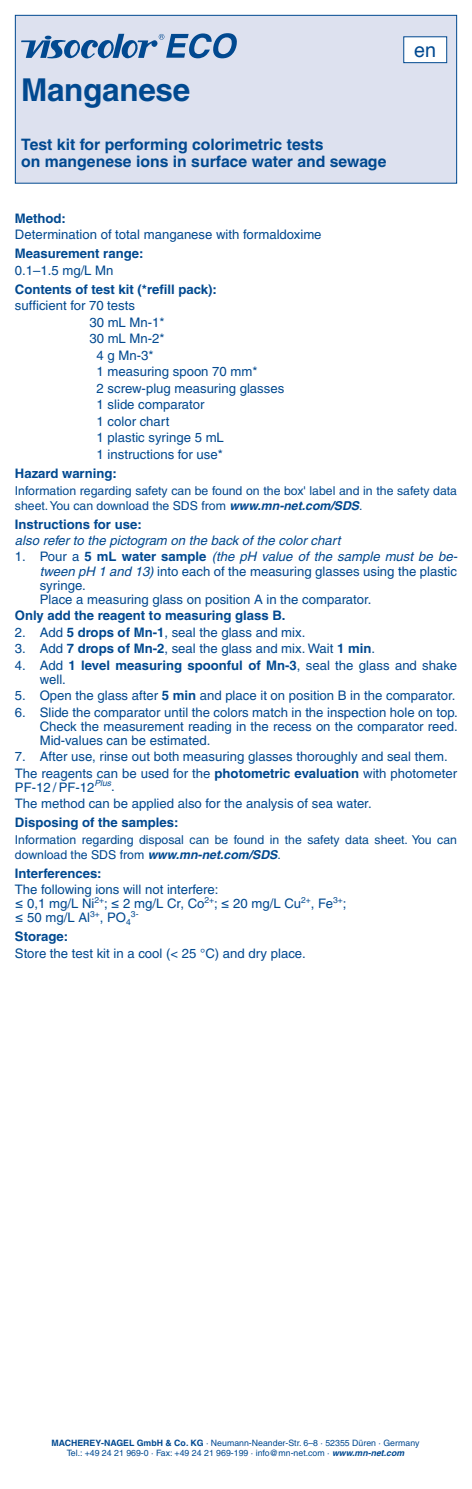
<style>
.page{position:relative;width:472px;height:1489px;background:#fff}
.page>*{position:absolute;margin:0;border:0;box-sizing:border-box;transform-origin:0 0}
.t1{font:700 31.5px "Helvetica LT Pro";letter-spacing:-.01em;color:#014990}
.t2{font:19.78px "Helvetica";color:#014990}
.t3{font:700 15.75px/17.3px "Helvetica LT Pro";color:#014990}
.t4{font:13.12px/14px "Helvetica LT Pro";color:#014990}
.t5{font:700 13.12px "Helvetica LT Pro";color:#014990}
.t6{font:italic 13.12px "Helvetica LT Pro";color:#014990}
.t7{font:12.25px/14.7px "Helvetica LT Pro";color:#014990}
.t8{font:8.75px/10.5px "Helvetica LT Pro";color:#014990;text-align:center}
.t9{font:8.58px "Helvetica LT Pro";color:#014990}
.s1{font-weight:700;font-style:italic}
.s2{font-weight:700}
.s3{font-style:italic}
</style>
<div class="page">
<div style="left:15px;top:15px;width:441px;height:168px;background:#dde1ef"></div>
<svg style="left:21px;top:33px;width:215px;height:25px"></svg>
<div style="left:15px;top:15px;width:441px;height:169px;border:1px solid #014990"></div>
<div style="left:403px;top:37px;width:43px;height:26px;background:#fff"></div>
<div style="left:403px;top:36px;width:43px;height:27px;border:1px solid #014990"></div>
<h1 class="t1" style="left:21px;top:70px;width:171px">Manganese</h1>
<p class="t3" style="left:21px;top:136px;width:366px">Test kit for performing colorimetric tests<br>on mangenese ions in surface water and sewage</p>
<h2 class="t2" style="left:414px;top:35px;width:23px">en</h2>
<p class="t5" style="left:15px;top:210px;width:53px">Method:</p>
<p class="t4" style="left:15px;top:228px;width:308px">Determination of total manganese with formaldoxime</p>
<p class="t5" style="left:15px;top:246px;width:130px">Measurement range:</p>
<p class="t4" style="left:15px;top:263px;width:100px">0.1–1.5 mg/L Mn</p>
<p class="t5" style="left:15px;top:281px;width:203px">Contents of test kit (*refill pack):</p>
<p class="t4" style="left:15px;top:298px;width:121px">sufficient for 70 tests</p>
<p class="t4" style="left:89px;top:315px;width:77px">30 mL Mn-1*</p>
<p class="t4" style="left:89px;top:331px;width:77px">30 mL Mn-2*</p>
<p class="t4" style="left:96px;top:348px;width:58px">4 g Mn-3*</p>
<p class="t4" style="left:96px;top:364px;width:162px">1 measuring spoon 70 mm*</p>
<p class="t4" style="left:96px;top:381px;width:189px">2 screw-plug measuring glasses</p>
<p class="t4" style="left:96px;top:397px;width:109px">1 slide comparator</p>
<p class="t4" style="left:96px;top:414px;width:74px">1 color chart</p>
<p class="t4" style="left:96px;top:430px;width:129px">1 plastic syringe 5 mL</p>
<p class="t4" style="left:96px;top:447px;width:127px">1 instructions for use*</p>
<p class="t5" style="left:15px;top:465px;width:103px">Hazard warning:</p>
<p class="t7" style="left:15px;top:483px;width:443px">Information regarding safety can be found on the box' label and in the safety data sheet. You can download the SDS from <span class="s1">www.mn-net.com/SDS</span>.</p>
<p class="t5" style="left:15px;top:516px;width:128px">Instructions for use:</p>
<p class="t6" style="left:15px;top:532px;width:326px">also refer to the pictogram on the back of the color chart</p>
<p class="t4" style="left:40px;top:550px;width:418px;text-indent:-25px">1. Pour a <span class="s2">5 mL water sample</span> <span class="s3">(the pH value of the sample must be be&shy;tween pH 1 and 13)</span> into each of the measuring glasses using the plastic syringe.<br>Place a measuring glass on position A in the comparator.</p>
<p class="t5" style="left:15px;top:607px;width:272px">Only add the reagent to measuring glass B.</p>
<p class="t4" style="left:15px;top:625px;width:292px">2. Add <span class="s2">5 drops of Mn-1</span>, seal the glass and mix.</p>
<p class="t4" style="left:15px;top:641px;width:361px">3. Add <span class="s2">7 drops of Mn-2</span>, seal the glass and mix. Wait <span class="s2">1 min</span>.</p>
<p class="t4" style="left:40px;top:658px;width:418px;text-indent:-25px">4. Add <span class="s2">1 level measuring spoonful of Mn-3</span>, seal the glass and shake well.</p>
<p class="t4" style="left:15px;top:688px;width:441px">5. Open the glass after <span class="s2">5 min</span> and place it on position B in the comparator.</p>
<p class="t4" style="left:40px;top:704px;width:419px;text-align:justify;text-indent:-25px">6. Slide the comparator until the colors match in the inspection hole on top.<br>Check the measurement reading in the recess on the comparator reed.<br>Mid-values can be estimated.</p>
<p class="t4" style="left:15px;top:748px;width:443px;line-height:16.4px">7. After use, rinse out both measuring glasses thoroughly and seal them.<br>The reagents can be used for the <span class="s2">photometric evaluation</span> with photometer</p>
<p class="t4" style="left:15px;top:778px;width:358px;line-height:16.4px">PF-12 / PF-12<sup>Plus</sup>.<br>The method can be applied also for the analysis of sea water.</p>
<p class="t5" style="left:15px;top:814px;width:165px">Disposing of the samples:</p>
<p class="t7" style="left:15px;top:832px;width:443px">Information regarding disposal can be found in the safety data sheet. You can download the SDS from <span class="s1">www.mn-net.com/SDS</span>.</p>
<p class="t5" style="left:15px;top:865px;width:88px">Interferences:</p>
<p class="t4" style="left:15px;top:882px;width:333px">The following ions will not interfere:<br>≤ 0,1 mg/L Ni<sup>2+</sup>; ≤ 2 mg/L Cr, Co<sup>2+</sup>; ≤ 20 mg/L Cu<sup>2+</sup>, Fe<sup>3+</sup>; ≤ 50 mg/L Al<sup>3+</sup>, PO<sub>4</sub></p>
<p class="t9" style="left:131px;top:909px;width:9px">3-</p>
<p class="t5" style="left:15px;top:928px;width:55px">Storage:</p>
<p class="t4" style="left:15px;top:946px;width:292px">Store the test kit in a cool (&lt; 25 °C) and dry place.</p>
<p class="t8" style="left:51px;top:1437px;width:369px"><span class="s2">MACHEREY-NAGEL GmbH &amp; Co. KG</span> · Neumann-Neander-Str. 6–8 · 52355 Düren · Germany<br>Tel.: +49 24 21 969-0 · Fax: +49 24 21 969-199 · info@mn-net.com · <span class="s1">www.mn-net.com</span></p>
</div>
